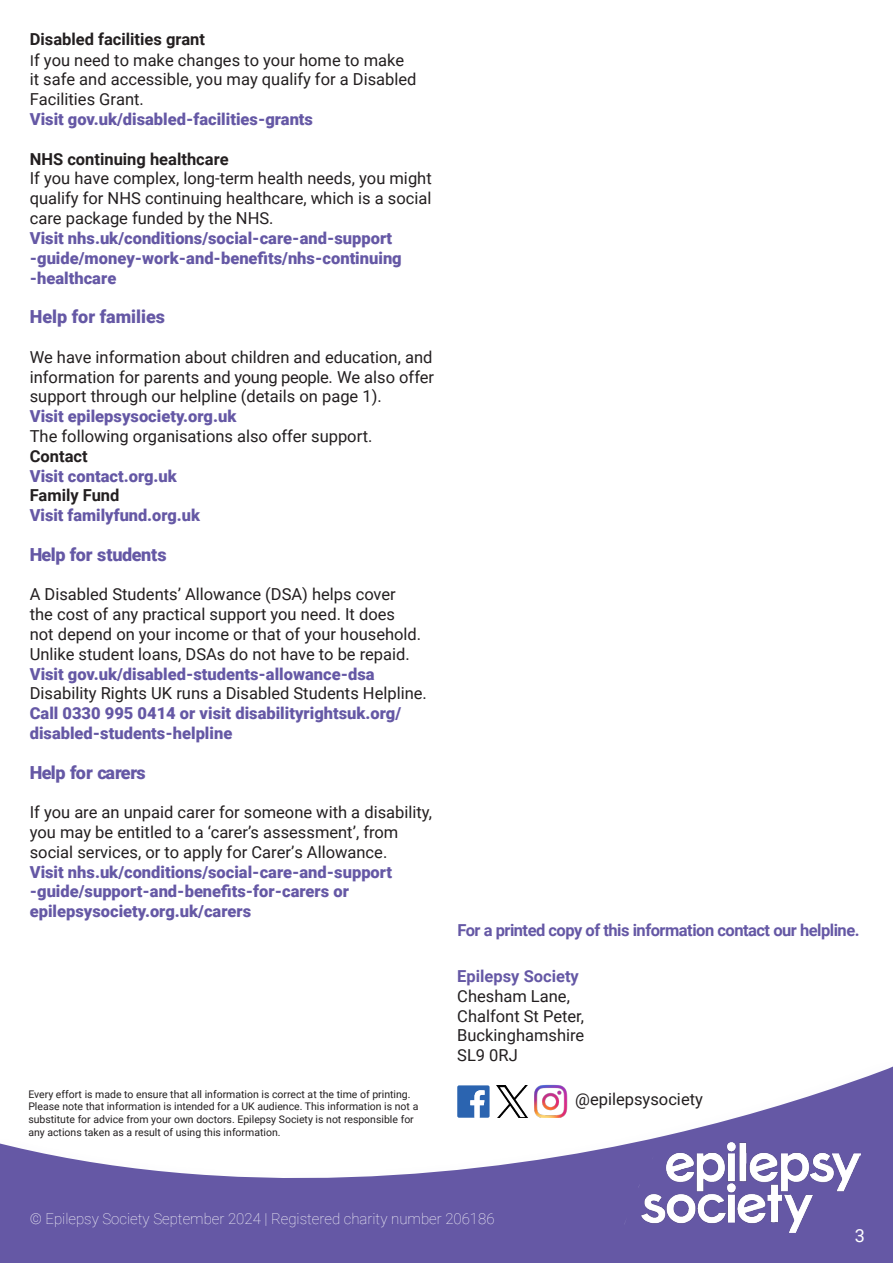
<style>
.page{position:relative;width:893px;height:1263px;background:#fff}
.page>*{position:absolute;margin:0;border:0;box-sizing:border-box;transform-origin:0 0}
.t1{font:900 18px "Roboto";color:#6558a5}
.t2{font:900 18px "Roboto";letter-spacing:-.035em;color:#6558a5}
.t3{font:18px "Roboto";color:#fff}
.t4{font:16.5px/19.8px "Roboto";color:#231f20}
.t5{font:900 16.5px/19.8px "Roboto";color:#6558a5}
.t6{font:700 16.5px "Roboto";letter-spacing:-.03em;color:#6558a5}
.t7{font:700 16.5px "Roboto";color:#231f20}
.t8{font:700 16.5px "Roboto";color:#6558a5}
.t9{font:100 15px "Roboto";color:#fff}
.t10{font:10.5px/12.6px "Roboto";color:#231f20}
.s1{font-weight:700}
.s2{font-family:"Calibri";font-size:17.25px}
</style>
<div class="page">
<svg style="left:0;top:1066px;width:893px;height:197px;fill:#6558a5"></svg>
<img style="left:642px;top:1143px;width:218px;height:89px">
<img style="left:534px;top:1084px;width:33px;height:34px">
<svg style="left:457px;top:1085px;width:33px;height:33px"></svg>
<img style="left:497px;top:1085px;width:32px;height:33px">
<p class="t4" style="left:30px;top:28px;width:388px"><span class="s1">Disabled facilities grant<br></span><span class="s2">I</span>f you need to make changes to your home to make it safe and accessible, you may qualify for a Disabled Facilities Grant.</p>
<p class="t5" style="left:30px;top:109px;width:285px">Visit gov.uk/disabled-facilities-grants</p>
<p class="t7" style="left:30px;top:147px;width:200px">NHS continuing healthcare</p>
<p class="t4" style="left:30px;top:168px;width:403px;text-align:justify">If you have complex, long-term health needs, you might qualify for NHS continuing healthcare, which is a social care package funded by the NHS.</p>
<p class="t5" style="left:30px;top:227px;width:374px">Visit nhs.uk/conditions/social-care-and-support -guide/money-work-and-benefits/nhs-continuing -healthcare</p>
<p class="t1" style="left:30px;top:304px;width:137px">Help for families</p>
<p class="t4" style="left:30px;top:346px;width:406px;text-align:justify">We have information about children and education, and information for parents and young people. We also offer support through our helpline (details on page 1).</p>
<p class="t5" style="left:30px;top:406px;width:208px">Visit epilepsysociety.org.uk</p>
<p class="t4" style="left:30px;top:425px;width:344px">The following organisations also offer support.</p>
<p class="t7" style="left:30px;top:444px;width:59px">Contact</p>
<p class="t5" style="left:30px;top:465px;width:149px">Visit contact.org.uk</p>
<p class="t7" style="left:30px;top:484px;width:91px">Family Fund</p>
<p class="t5" style="left:30px;top:505px;width:172px">Visit familyfund.org.uk</p>
<p class="t1" style="left:30px;top:542px;width:138px">Help for students</p>
<p class="t4" style="left:30px;top:584px;width:393px">A Disabled Students’ Allowance (DSA) helps cover the cost of any practical support you need. It does not depend on your income or that of your household.<br>Unlike student loans, DSAs do not have to be repaid.</p>
<p class="t5" style="left:30px;top:663px;width:346px">Visit gov.uk/disabled-students-allowance-dsa</p>
<p class="t4" style="left:30px;top:683px;width:399px">Disability Rights UK runs a Disabled Students Helpline.</p>
<p class="t5" style="left:30px;top:703px;width:373px">Call 0330 995 0414 or visit disabilityrightsuk.org/ disabled-students-helpline</p>
<p class="t2" style="left:30px;top:759px;width:117px">Help for carers</p>
<p class="t4" style="left:30px;top:802px;width:404px">If you are an unpaid carer for someone with a disability, you may be entitled to a ‘carer’s assessment’, from social services, or to apply for Carer’s Allowance.</p>
<p class="t5" style="left:30px;top:861px;width:364px">Visit nhs.uk/conditions/social-care-and-support -guide/support-and-benefits-for-carers or epilepsysociety.org.uk/carers</p>
<p class="t10" style="left:28px;top:1087px;width:392px">Every effort is made to ensure that all information is correct at the time of printing.<br>Please note that information is intended for a UK audience. This information is not a substitute for advice from your own doctors. Epilepsy Society is not responsible for any actions taken as a result of using this information.</p>
<p class="t6" style="left:457px;top:919px;width:404px">For a printed copy of this information contact our helpline.</p>
<p class="t8" style="left:457px;top:964px;width:123px">Epilepsy Society</p>
<p class="t4" style="left:457px;top:985px;width:129px">Chesham Lane,<br>Chalfont St Peter,<br>Buckinghamshire<br>SL9 0RJ</p>
<p class="t4" style="left:575px;top:1089px;width:129px">@epilepsysociety</p>
<p class="t9" style="left:30px;top:1208px;width:466px">© Epilepsy Society September 2024 | Registered charity number 206186</p>
<p class="t3" style="left:855px;top:1223px;width:12px">3</p>
</div>
